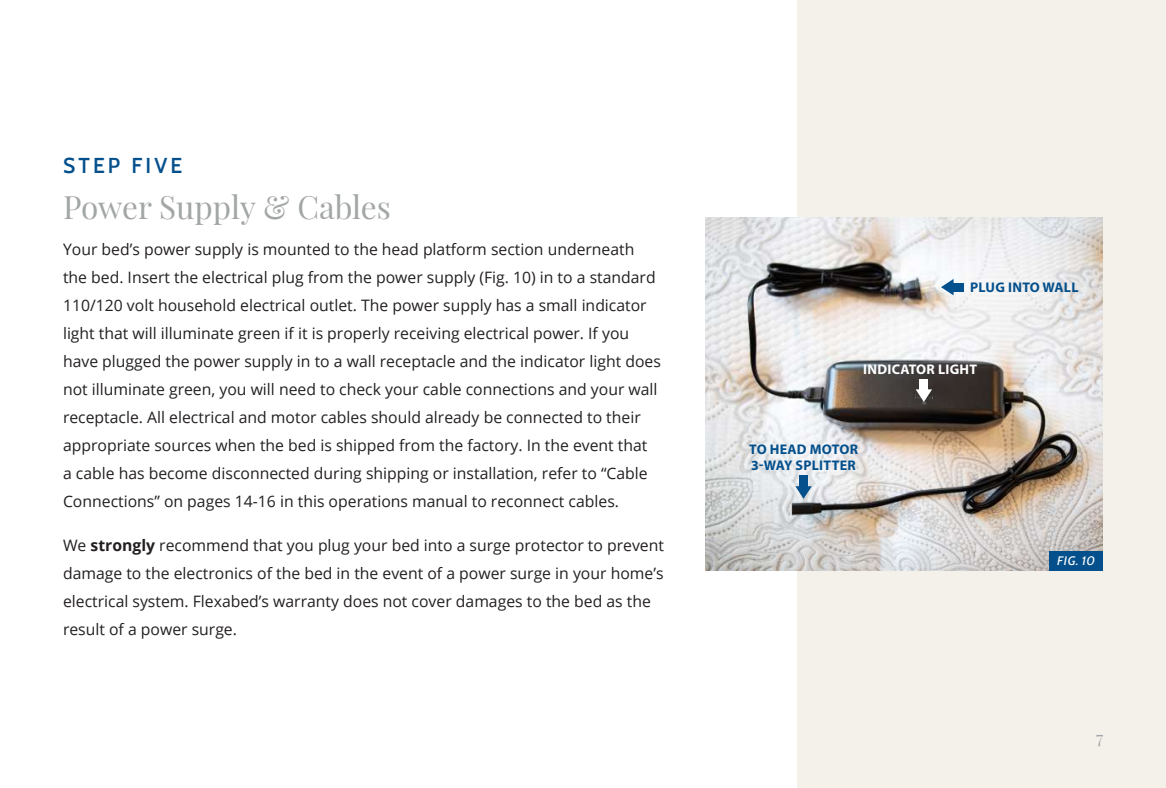
<style>
.page{position:relative;width:1166px;height:788px;background:#fff}
.page>*{position:absolute;margin:0;border:0;box-sizing:border-box;transform-origin:0 0}
.t1{font:31.5px "Playfair Display";color:#a3a6a6}
.t2{font:600 21px "Cabin";letter-spacing:.15em;color:#04508d}
.t3{font:17.5px "Playfair Display";color:#a3a6a6}
.t4{font:15.75px/28px "Open Sans";color:#231f20}
.t5{font:700 14px/15.8px "Myriad Pro";letter-spacing:.02em;color:#04508c}
.t6{font:700 14px "Myriad Pro";letter-spacing:.02em;color:#fff}
.t7{font:italic 500 12.25px "Cabin";color:#fff}
.s1{font-weight:700}
</style>
<div class="page">
<div style="left:797px;top:0;width:369px;height:788px;background:#f4f1ea"></div>
<img style="left:706px;top:218px;width:396px;height:352px">
<div style="left:1049px;top:551px;width:53px;height:19px;background:#04508d"></div>
<svg style="left:941px;top:279px;width:12px;height:16px"></svg>
<div style="left:952px;top:283px;width:12px;height:8px;background:#04508c"></div>
<svg style="left:915px;top:389px;width:17px;height:13px"></svg>
<div style="left:919px;top:379px;width:9px;height:11px;background:#fff"></div>
<svg style="left:795px;top:486px;width:16px;height:13px"></svg>
<div style="left:799px;top:475px;width:9px;height:12px;background:#04508c"></div>
<h2 class="t2" style="left:63px;top:149px;width:121px">STEP FIVE</h2>
<h1 class="t1" style="left:63px;top:183px;width:329px">Power Supply &amp; Cables</h1>
<p class="t4" style="left:63px;top:235px;width:599px">Your bed’s power supply is mounted to the head platform section underneath the bed. Insert the electrical plug from the power supply (Fig. 10) in to a standard 110/120 volt household electrical outlet. The power supply has a small indicator light that will illuminate green if it is properly receiving electrical power. If you have plugged the power supply in to a wall receptacle and the indicator light does not illuminate green, you will need to check your cable connections and your wall receptacle. All electrical and motor cables should already be connected to their appropriate sources when the bed is shipped from the factory. In the event that<br>a cable has become disconnected during shipping or installation, refer to “Cable Connections” on pages 14-16 in this operations manual to reconnect cables.</p>
<p class="t4" style="left:63px;top:531px;width:602px">We <span class="s1">strongly</span> recommend that you plug your bed into a surge protector to prevent damage to the electronics of the bed in the event of a power surge in your home’s electrical system. Flexabed’s warranty does not cover damages to the bed as the result of a power surge.</p>
<p class="t5" style="left:970px;top:279px;width:110px">PLUG INTO WALL</p>
<p class="t6" style="left:863px;top:360px;width:115px">INDICATOR LIGHT</p>
<p class="t5" style="left:749px;top:441px;width:110px">TO HEAD MOTOR<br>3-WAY SPLITTER</p>
<p class="t7" style="left:1057px;top:550px;width:39px">FIG. 10</p>
<p class="t3" style="left:1096px;top:723px;width:9px">7</p>
</div>
